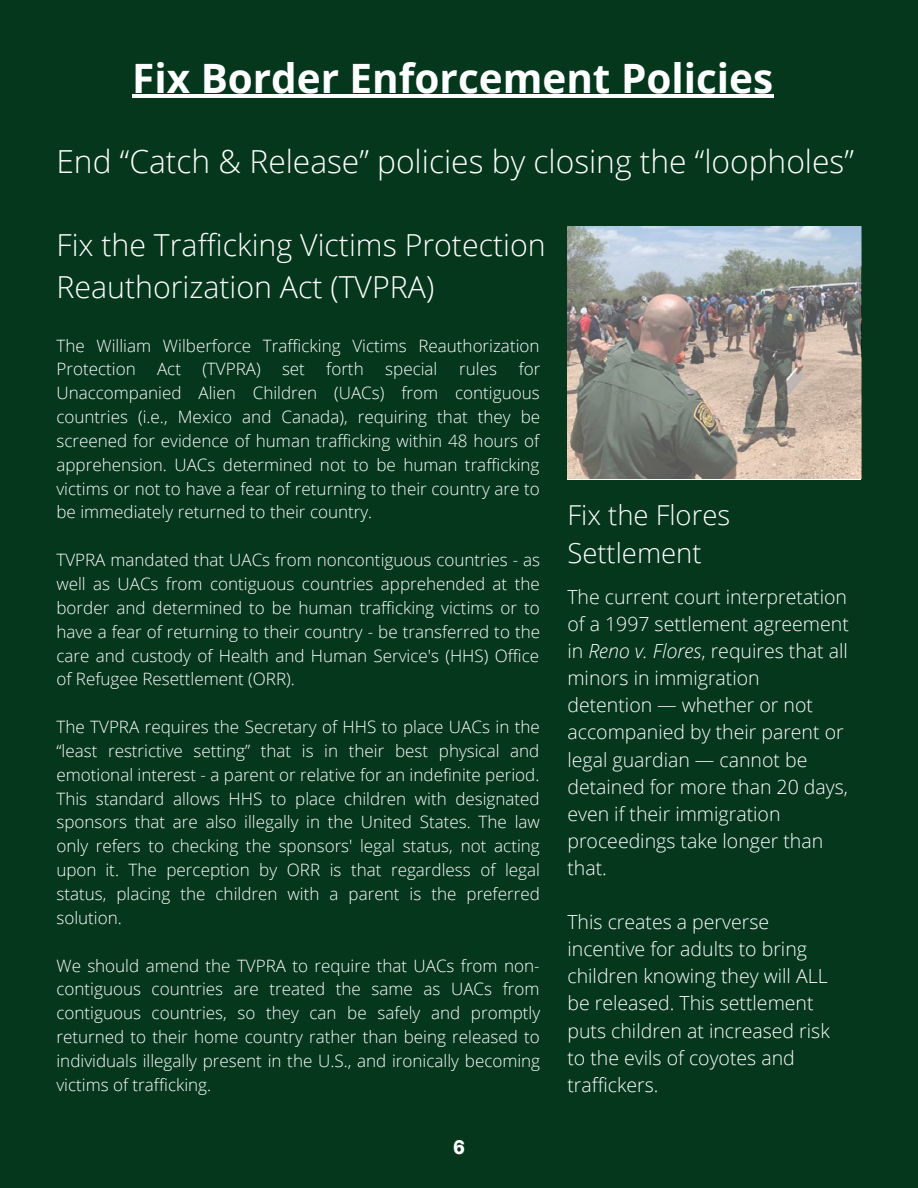
<style>
.page{position:relative;width:918px;height:1188px;background:#05371c}
.page>*{position:absolute;margin:0;border:0;box-sizing:border-box;transform-origin:0 0}
.t1{font:700 40.5px "Open Sans";color:#fff}
.t2{font:300 31.8px "Open Sans";color:#fff}
.t3{font:300 30.3px/42.3px "Open Sans";color:#fff}
.t4{font:300 27.45px/38px "Open Sans";color:#fff}
.t5{font:300 19.5px/27.2px "Open Sans";color:#fff}
.t6{font:900 18px "Open Sauce One";color:#fff}
.t7{font:300 17.1px/23.9px "Open Sans";color:#fff;text-align:justify}
.s1{font-style:italic}
</style>
<div class="page">
<img style="left:567px;top:227px;width:294px;height:252px">
<hr style="left:132px;top:95px;width:642px;height:3px;background:#fff">
<h1 class="t1" style="left:132px;top:49px;width:643px">Fix Border Enforcement Policies</h1>
<h2 class="t2" style="left:56px;top:139px;width:799px">End “Catch &amp; Release” policies by closing the “loopholes”</h2>
<h3 class="t3" style="left:56px;top:223px;width:491px">Fix the Trafficking Victims Protection<br>Reauthorization Act (TVPRA)</h3>
<p class="t7" style="left:56px;top:333px;width:485px">The William Wilberforce Trafficking Victims Reauthorization<br>Protection Act</p>
<p class="t7" style="left:56px;top:357px;width:486px;text-indent:462px">for Unaccompanied Alien Children (UACs) from contiguous countries (i.e., Mexico and Canada), requiring that they be screened for evidence of human trafficking within 48 hours of apprehension. UACs determined not to be human trafficking victims or not to have a fear of returning to their country are to be immediately returned to their country.</p>
<p class="t7" style="left:56px;top:548px;width:485px">TVPRA mandated that UACs from noncontiguous countries - as well as UACs from contiguous countries apprehended at the border and determined to be human trafficking victims or to have a fear of returning to their country - be transferred to the care and custody of Health and Human Service's (HHS) Office of Refugee Resettlement (ORR).</p>
<p class="t7" style="left:56px;top:715px;width:485px">The TVPRA requires the Secretary of HHS to place UACs in the “least restrictive setting” that is in their best physical and emotional interest - a parent or relative for an indefinite period.<br>This standard allows HHS to place children with designated sponsors that are also illegally in the United States. The law only refers to checking the sponsors' legal status, not acting upon it. The perception by ORR is that regardless of legal status, placing the children with a parent is the preferred solution.</p>
<p class="t7" style="left:56px;top:953px;width:485px">We should amend the TVPRA to require that UACs from non&shy;contiguous countries are treated the same as UACs from contiguous countries, so they can be safely and promptly returned to their home country rather than being released to individuals illegally present in the U.S., and ironically becoming victims of trafficking.</p>
<p class="t7" style="left:202px;top:357px;width:60px">(TVPRA)</p>
<p class="t7" style="left:282px;top:357px;width:24px">set</p>
<p class="t7" style="left:326px;top:357px;width:39px">forth</p>
<p class="t7" style="left:385px;top:357px;width:54px">special</p>
<p class="t7" style="left:459px;top:357px;width:39px">rules</p>
<p class="t6" style="left:453px;top:1136px;width:13px">6</p>
<h3 class="t4" style="left:567px;top:496px;width:164px">Fix the Flores<br>Settlement</h3>
<p class="t5" style="left:567px;top:583px;width:283px">The current court interpretation of a 1997 settlement agreement in <span class="s1">Reno v. Flores</span>, requires that all minors in immigration detention — whether or not accompanied by their parent or legal guardian — cannot be detained for more than 20 days, even if their immigration proceedings take longer than that.</p>
<p class="t5" style="left:567px;top:908px;width:264px">This creates a perverse incentive for adults to bring children knowing they will ALL be released. This settlement puts children at increased risk to the evils of coyotes and traffickers.</p>
</div>
